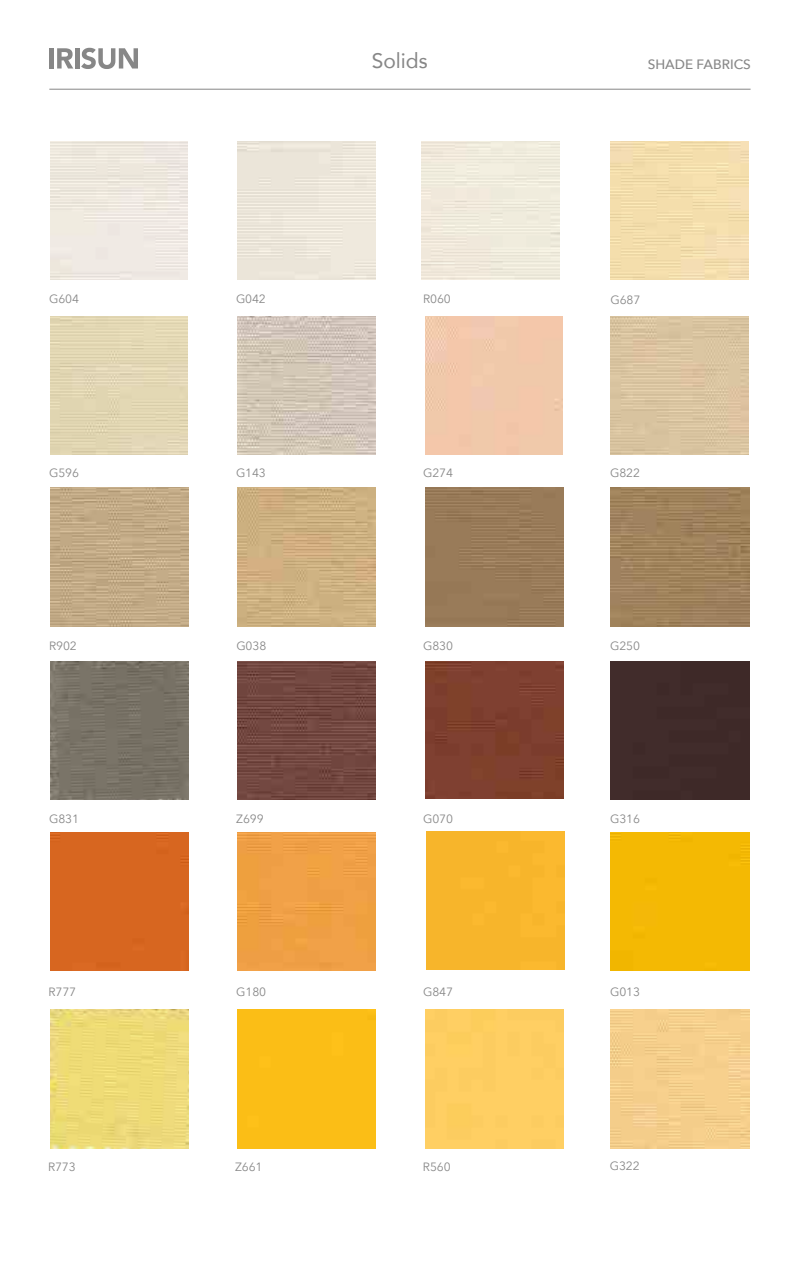
<style>
.page{position:relative;width:808px;height:1263px;background:#fff}
.page>*{position:absolute;margin:0;border:0;box-sizing:border-box;transform-origin:0 0}
.t1{font:21px "Avenir";color:#878787}
.t2{font:500 13.5px "Avenir Next";color:#878787}
.t3{font:12px "Avenir Next";letter-spacing:-.01em;color:#878787}
</style>
<div class="page">
<div style="left:49px;top:48px;width:5px;height:21px;background:#878787"></div>
<svg style="left:57px;top:48px;width:16px;height:21px"></svg>
<hr style="left:75px;top:48px;width:4px;height:21px;background:#878787">
<svg style="left:81px;top:48px;width:57px;height:21px"></svg>
<hr style="left:49px;top:89px;width:701px;height:1px;background:#878787">
<img style="left:611px;top:1010px;width:138px;height:138px">
<div style="left:425px;top:1010px;width:138px;height:138px;background:#ffcf63"></div>
<div style="left:237px;top:1010px;width:138px;height:138px;background:#fbbe16"></div>
<img style="left:50px;top:1010px;width:138px;height:138px">
<div style="left:426px;top:831px;width:138px;height:138px;background:#f7b52b"></div>
<div style="left:611px;top:832px;width:138px;height:139px;background:#f4b903"></div>
<div style="left:237px;top:832px;width:138px;height:139px;background:#efa045"></div>
<img style="left:237px;top:317px;width:138px;height:138px">
<div style="left:50px;top:832px;width:138px;height:139px;background:#d76620"></div>
<img style="left:50px;top:317px;width:138px;height:138px">
<img style="left:611px;top:317px;width:138px;height:138px">
<img style="left:237px;top:488px;width:138px;height:138px">
<img style="left:50px;top:488px;width:138px;height:138px">
<img style="left:425px;top:488px;width:138px;height:138px">
<img style="left:611px;top:488px;width:138px;height:138px">
<img style="left:237px;top:661px;width:138px;height:138px">
<img style="left:425px;top:661px;width:138px;height:138px">
<div style="left:611px;top:661px;width:138px;height:138px;background:#412c2b"></div>
<div style="left:425px;top:317px;width:138px;height:138px;background:#f1c8aa"></div>
<img style="left:50px;top:661px;width:138px;height:138px">
<h1 class="t1" style="left:372px;top:44px;width:58px">Solids</h1>
<p class="t2" style="left:648px;top:53px;width:105px">SHADE FABRICS</p>
<p class="t3" style="left:49px;top:289px;width:31px">G604</p>
<p class="t3" style="left:236px;top:289px;width:31px">G042</p>
<p class="t3" style="left:423px;top:289px;width:29px">R060</p>
<p class="t3" style="left:610px;top:289px;width:31px">G687</p>
<p class="t3" style="left:49px;top:462px;width:31px">G596</p>
<p class="t3" style="left:236px;top:462px;width:31px">G143</p>
<p class="t3" style="left:423px;top:462px;width:31px">G274</p>
<p class="t3" style="left:610px;top:462px;width:31px">G822</p>
<p class="t3" style="left:49px;top:636px;width:29px">R902</p>
<p class="t3" style="left:236px;top:636px;width:31px">G038</p>
<p class="t3" style="left:423px;top:636px;width:31px">G830</p>
<p class="t3" style="left:610px;top:636px;width:31px">G250</p>
<p class="t3" style="left:49px;top:809px;width:31px">G831</p>
<p class="t3" style="left:236px;top:809px;width:29px">Z699</p>
<p class="t3" style="left:423px;top:809px;width:31px">G070</p>
<p class="t3" style="left:610px;top:809px;width:31px">G316</p>
<p class="t3" style="left:49px;top:981px;width:29px">R777</p>
<p class="t3" style="left:236px;top:981px;width:31px">G180</p>
<p class="t3" style="left:423px;top:981px;width:31px">G847</p>
<p class="t3" style="left:610px;top:981px;width:31px">G013</p>
<p class="t3" style="left:48px;top:1157px;width:29px">R773</p>
<p class="t3" style="left:235px;top:1157px;width:29px">Z661</p>
<p class="t3" style="left:423px;top:1157px;width:29px">R560</p>
<p class="t3" style="left:610px;top:1156px;width:31px">G322</p>
</div>
